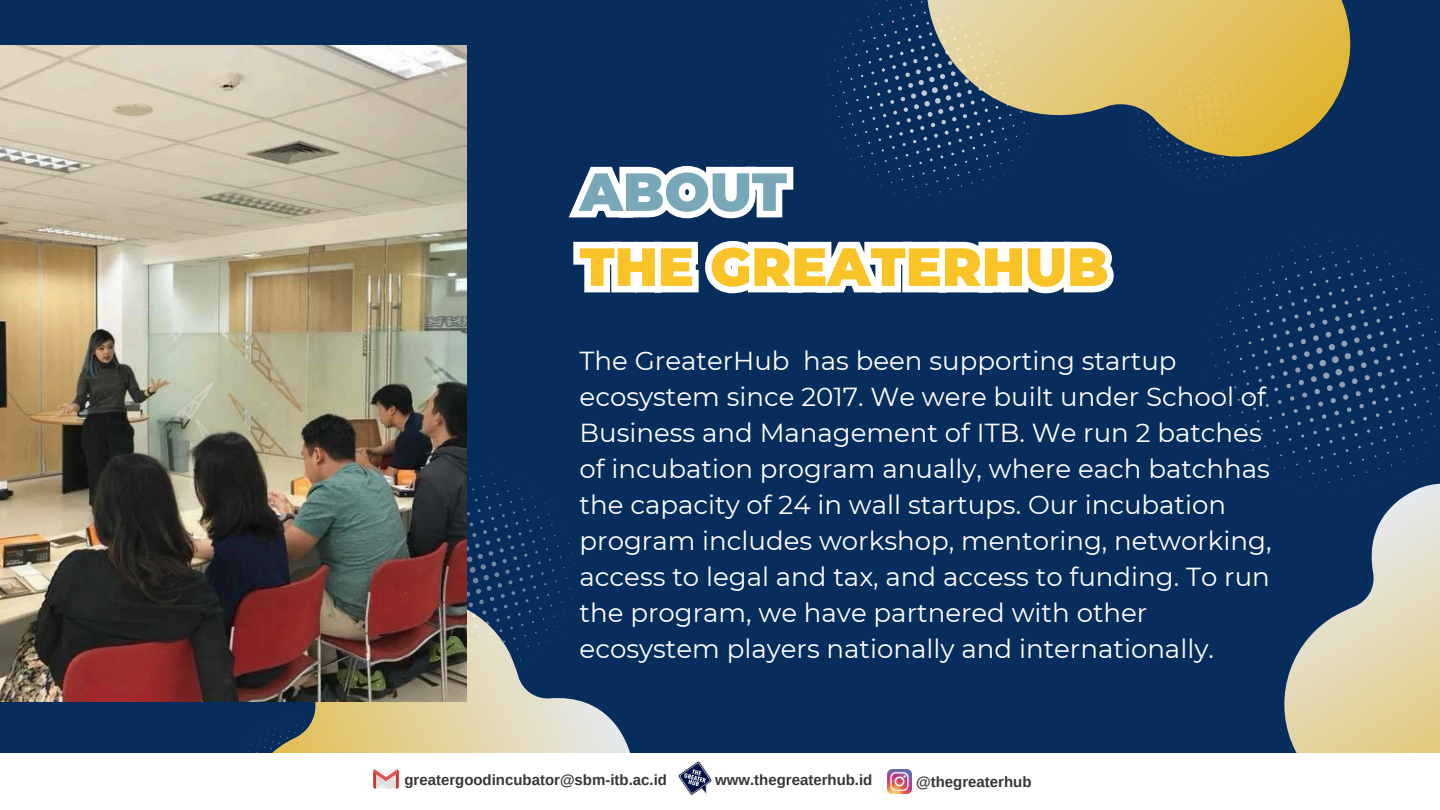
<style>
.page{position:relative;width:1440px;height:810px;background:#072d5d}
.page>*{position:absolute;margin:0;border:0;box-sizing:border-box;transform-origin:0 0}
.t1{font:900 53.7px/75px "Montserrat";color:#fac429}
.t2{font:26.1px/36px "Montserrat";color:#fff}
.t3{font:700 15px "Arimo";color:#383536}
.s1{color:#78a8b8}
</style>
<div class="page">
<svg style="left:1284px;top:520px;width:156px;height:233px"></svg>
<svg style="left:179px;top:701px;width:451px;height:52px"></svg>
<svg style="left:1203px;top:278px;width:237px;height:242px"></svg>
<svg style="left:337px;top:434px;width:272px;height:272px"></svg>
<img style="left:0;top:46px;width:466px;height:655px">
<div style="left:0;top:753px;width:1440px;height:57px;background:#fff"></div>
<img style="left:888px;top:770px;width:23px;height:23px">
<img style="left:678px;top:761px;width:34px;height:34px">
<img style="left:373px;top:769px;width:26px;height:20px">
<svg style="left:568px;top:166px;width:737px;height:138px"></svg>
<svg style="left:811px;top:0;width:608px;height:278px"></svg>
<p class="t1" style="left:580px;top:154px;width:530px"><span class="s1">ABOUT<br></span>THE GREATERHUB</p>
<p class="t2" style="left:580px;top:343px;width:694px">The GreaterHub has been supporting startup ecosystem since 2017. We were built under School of Business and Management of ITB. We run 2 batches of incubation program anually, where each batchhas the capacity of 24 in wall startups. Our incubation program includes workshop, mentoring, networking, access to legal and tax, and access to funding. To run the program, we have partnered with other ecosystem players nationally and internationally.</p>
<p class="t3" style="left:404px;top:771px;width:264px">greatergoodincubator@sbm-itb.ac.id</p>
<h1 class="t3" style="left:715px;top:771px;width:159px">www.thegreaterhub.id</h1>
<p class="t3" style="left:916px;top:773px;width:117px">@thegreaterhub</p>
</div>
